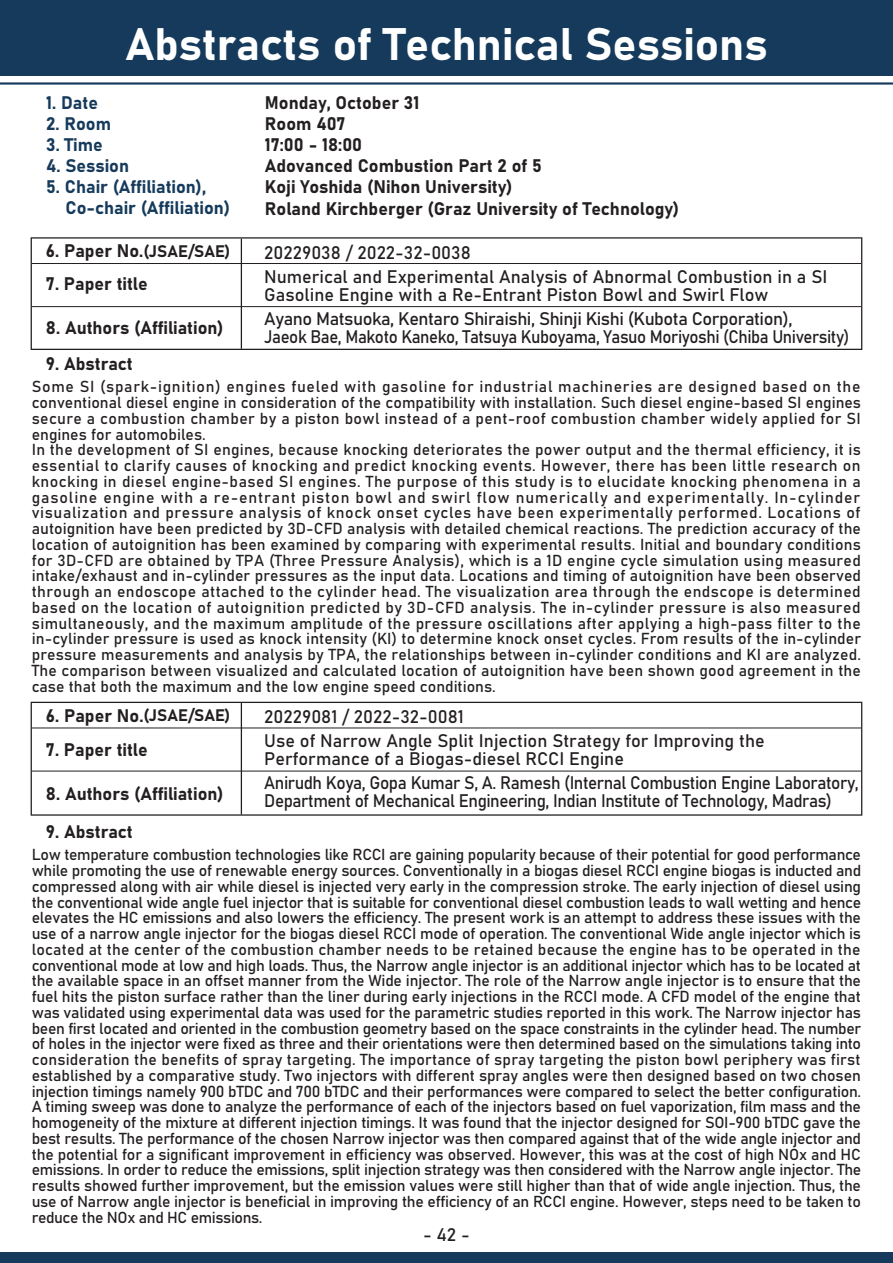
<style>
.page{position:relative;width:893px;height:1263px;background:#fff}
.page>*{position:absolute;margin:0;border:0;box-sizing:border-box;transform-origin:0 0}
.t1{font:700 45px "Bahnschrift";color:#fff}
.t2{font:700 18px/21px "Bahnschrift";color:#231f20}
.t3{font:18px/24px "Bahnschrift";letter-spacing:-.025em;color:#231f20}
.t4{font:18px/24px "Bahnschrift";color:#231f20}
.t5{font:700 18px/21px "Bahnschrift";color:#153a5b}
.t6{font:18px "Bahnschrift";letter-spacing:-.025em;color:#231f20;scale:.93 1}
.t7{font:18px "Bahnschrift";letter-spacing:-.025em;color:#231f20;scale:.95 1}
.t8{font:15.75px/15.8px "Bahnschrift";letter-spacing:.015em;color:#231f20}
.s1{font-size:16.5px}
</style>
<div class="page">
<div style="left:0;top:0;width:893px;height:75px;background:#153a5b"></div>
<hr style="left:0;top:82px;width:893px;height:3px;background:#153a5b">
<div style="left:0;top:1252px;width:893px;height:11px;background:#153a5b"></div>
<svg style="left:31px;top:237px;width:831px;height:113px"></svg>
<hr style="left:32px;top:263px;width:829px;height:1px;background:#231f20">
<hr style="left:32px;top:306px;width:829px;height:1px;background:#231f20">
<hr style="left:241px;top:239px;width:1px;height:110px;background:#231f20">
<svg style="left:31px;top:702px;width:831px;height:114px"></svg>
<hr style="left:32px;top:727px;width:829px;height:1px;background:#231f20">
<hr style="left:32px;top:771px;width:829px;height:1px;background:#231f20">
<hr style="left:241px;top:703px;width:1px;height:111px;background:#231f20">
<h1 class="t1" style="left:125px;top:29px;width:644px">Abstracts of Technical Sessions</h1>
<p class="t5" style="left:46px;top:94px;width:53px">1. Date</p>
<p class="t5" style="left:46px;top:115px;width:66px">2. Room</p>
<p class="t5" style="left:46px;top:136px;width:58px">3. Time</p>
<p class="t5" style="left:46px;top:157px;width:84px">4. Session</p>
<p class="t5" style="left:66px;top:178px;width:166px;text-indent:-19px">5. Chair (Affiliation),<br>Co-chair (Affiliation)</p>
<p class="t2" style="left:46px;top:242px;width:186px">6. Paper No.<span class="s1">(JSAE/SAE)</span></p>
<p class="t2" style="left:46px;top:275px;width:103px">7. Paper title</p>
<p class="t2" style="left:46px;top:318px;width:179px">8. Authors (Affiliation)</p>
<p class="t2" style="left:46px;top:355px;width:88px">9. Abstract</p>
<p class="t2" style="left:265px;top:94px;width:416px">Monday, October 31<br>Room 407<br>17:00 - 18:00<br>Adovanced Combustion Part 2 of 5<br>Koji Yoshida (Nihon University)<br>Roland Kirchberger (Graz University of Technology)</p>
<p class="t4" style="left:264px;top:242px;width:565px">20229038 / 2022-32-0038<br>Numerical and Experimental Analysis of Abnormal Combustion in a SI</p>
<p class="t3" style="left:264px;top:284px;width:530px">Gasoline Engine with a Re-Entrant Piston Bowl and Swirl Flow<br>Ayano Matsuoka, Kentaro Shiraishi, Shinji Kishi (Kubota Corporation),</p>
<p class="t6" style="left:264px;top:330px;width:631px">Jaeok Bae, Makoto Kaneko, Tatsuya Kuboyama, Yasuo Moriyoshi (Chiba University)</p>
<p class="t8" style="left:32px;top:380px;width:831px">Some SI (spark-ignition) engines fueled with gasoline for industrial machineries are designed based on the conventional diesel engine in consideration of the compatibility with installation. Such diesel engine-based SI engines secure a combustion chamber by a piston bowl instead of a pent-roof combustion chamber widely applied for SI engines for automobiles.<br>In the development of SI engines, because knocking deteriorates the power output and the thermal efficiency, it is essential to clarify causes of knocking and predict knocking events. However, there has been little research on knocking in diesel engine-based SI engines. The purpose of this study is to elucidate knocking phenomena in a gasoline engine with a re-entrant piston bowl and swirl flow numerically and experimentally. In-cylinder visualization and pressure analysis of knock onset cycles have been experimentally performed. Locations of autoignition have been predicted by 3D-CFD analysis with detailed chemical reactions. The prediction accuracy of the location of autoignition has been examined by comparing with experimental results. Initial and boundary conditions for 3D-CFD are obtained by TPA (Three Pressure Analysis), which is a 1D engine cycle simulation using measured intake/exhaust and in-cylinder pressures as the input data. Locations and timing of autoignition have been observed through an endoscope attached to the cylinder head. The visualization area through the endscope is determined based on the location of autoignition predicted by 3D-CFD analysis. The in-cylinder pressure is also measured simultaneously, and the maximum amplitude of the pressure oscillations after applying a high-pass filter to the in-cylinder pressure is used as knock intensity (KI) to determine knock onset cycles. From results of the in-cylinder pressure measurements and analysis by TPA, the relationships between in-cylinder conditions and KI are analyzed.<br>The comparison between visualized and calculated location of autoignition have been shown good agreement in the case that both the maximum and the low engine speed conditions.</p>
<p class="t2" style="left:46px;top:706px;width:186px">6. Paper No.<span class="s1">(JSAE/SAE)</span></p>
<p class="t2" style="left:46px;top:741px;width:103px">7. Paper title</p>
<p class="t2" style="left:46px;top:784px;width:179px">8. Authors (Affiliation)</p>
<p class="t4" style="left:264px;top:706px;width:502px">20229081 / 2022-32-0081<br>Use of Narrow Angle Split Injection Strategy for Improving the</p>
<p class="t3" style="left:264px;top:748px;width:596px">Performance of a Biogas-diesel RCCI Engine<br>Anirudh Koya, Gopa Kumar S, A. Ramesh (Internal Combustion Engine Laboratory,</p>
<p class="t7" style="left:264px;top:794px;width:599px">Department of Mechanical Engineering, Indian Institute of Technology, Madras)</p>
<p class="t8" style="left:32px;top:848px;width:831px;text-align:justify">Low temperature combustion technologies like RCCI are gaining popularity because of their potential for good performance while promoting the use of renewable energy sources. Conventionally in a biogas diesel RCCI engine biogas is inducted and compressed along with air while diesel is injected very early in the compression stroke. The early injection of diesel using the conventional wide angle fuel injector that is suitable for conventional diesel combustion leads to wall wetting and hence elevates the HC emissions and also lowers the efficiency. The present work is an attempt to address these issues with the use of a narrow angle injector for the biogas diesel RCCI mode of operation. The conventional Wide angle injector which is located at the center of the combustion chamber needs to be retained because the engine has to be operated in the conventional mode at low and high loads. Thus, the Narrow angle injector is an additional injector which has to be located at the available space in an offset manner from the Wide injector. The role of the Narrow angle injector is to ensure that the fuel hits the piston surface rather than the liner during early injections in the RCCI mode. A CFD model of the engine that was validated using experimental data was used for the parametric studies reported in this work. The Narrow injector has been first located and oriented in the combustion geometry based on the space constraints in the cylinder head. The number of holes in the injector were fixed as three and their orientations were then determined based on the simulations taking into consideration the benefits of spray targeting. The importance of spray targeting the piston bowl periphery was first established by a comparative study. Two injectors with different spray angles were then designed based on two chosen injection timings namely 900 bTDC and 700 bTDC and their performances were compared to select the better configuration.<br>A timing sweep was done to analyze the performance of each of the injectors based on fuel vaporization, film mass and the homogeneity of the mixture at different injection timings. It was found that the injector designed for SOI-900 bTDC gave the best results. The performance of the chosen Narrow injector was then compared against that of the wide angle injector and the potential for a significant improvement in efficiency was observed. However, this was at the cost of high NOx and HC emissions. In order to reduce the emissions, split injection strategy was then considered with the Narrow angle injector. The results showed further improvement, but the emission values were still higher than that of wide angle injection. Thus, the use of Narrow angle injector is beneficial in improving the efficiency of an RCCI engine. However, steps need to be taken to reduce the NOx and HC emissions.</p>
<p class="t2" style="left:46px;top:823px;width:88px">9. Abstract</p>
<p class="t3" style="left:423px;top:1224px;width:48px">- 42 -</p>
</div>
